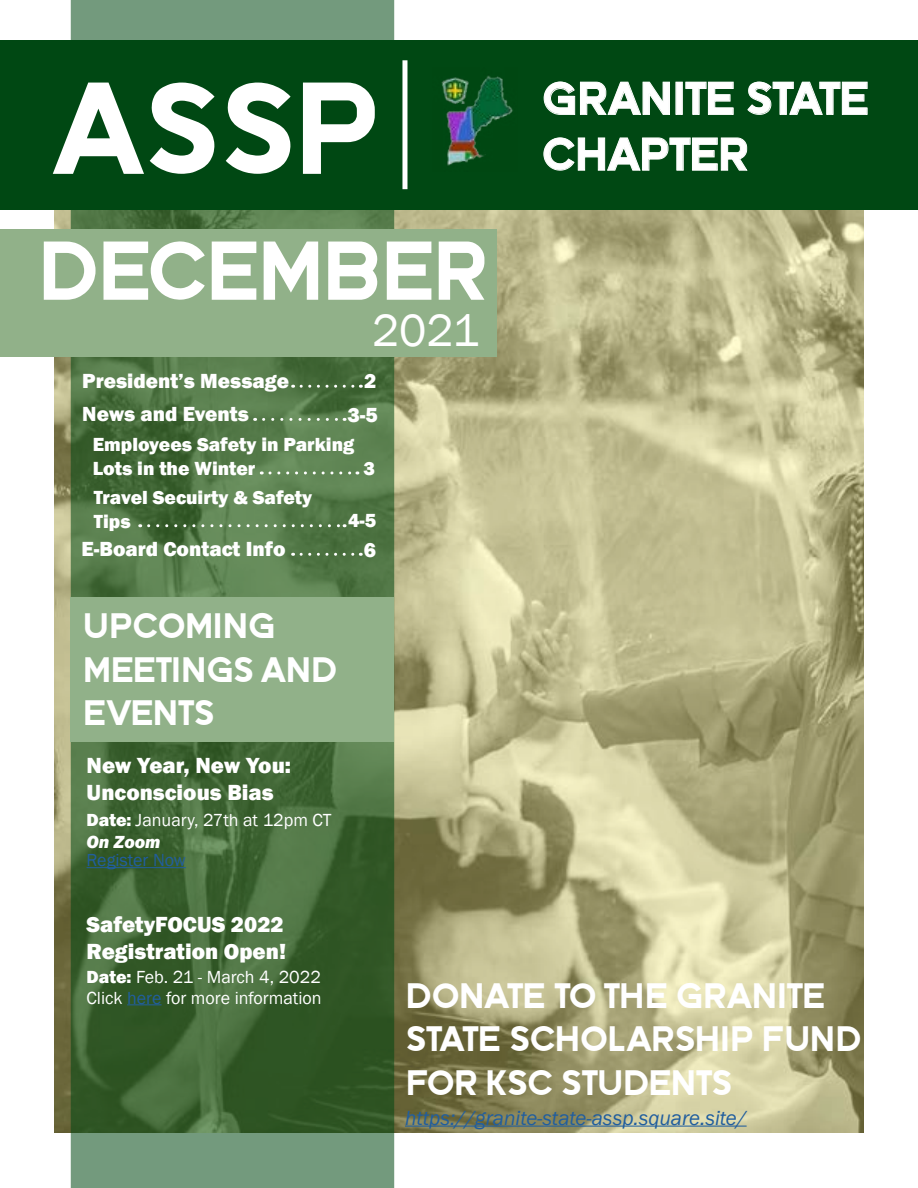
<style>
.page{position:relative;width:918px;height:1188px;background:#fff}
.page>*{position:absolute;margin:0;border:0;box-sizing:border-box;transform-origin:0 0}
.t1{font:131.55px "Dance";color:#fff}
.t2{font:83.85px "Dance";letter-spacing:-.05em;color:#fff}
.t3{font:46.5px "Dance";letter-spacing:-.035em;color:#fff}
.t4{font:46.5px "Franklin Gothic";color:#fff}
.t5{font:36px/43.2px "Dance";letter-spacing:-.03em;color:#fff}
.t6{font:800 22.5px/27px "Franklin Gothic";color:#fff}
.t7{font:800 21px "Franklin Gothic";color:#fff}
.t8{font:italic 21px "Franklin Gothic";color:#215e9e}
.t9{font:800 19.5px/23.4px "Franklin Gothic";color:#fff}
.t10{font:18px/21.6px "Franklin Gothic";color:#fff}
.t11{font:18px "Franklin Gothic";color:#215e9e}
.s1{font-weight:800}
.s2{font-weight:800;font-style:italic}
.s3{color:#215e9e}
</style>
<div class="page">
<img style="left:54px;top:209px;width:810px;height:923px">
<svg style="left:71px;top:0;width:323px;height:1188px;background:#4b7143"></svg>
<div style="left:1px;top:229px;width:496px;height:128px;background:#91b189"></div>
<div style="left:0;top:40px;width:918px;height:169px;background:#004813"></div>
<svg style="left:543px;top:81px;width:127px;height:34px"></svg>
<svg style="left:685px;top:81px;width:49px;height:34px"></svg>
<svg style="left:747px;top:81px;width:121px;height:34px"></svg>
<svg style="left:543px;top:137px;width:204px;height:34px"></svg>
<img style="left:441px;top:75px;width:72px;height:91px">
<div style="left:402px;top:60px;width:5px;height:129px;background:#fff"></div>
<div style="left:71px;top:598px;width:323px;height:144px;background:#91b189"></div>
<svg style="left:301px;top:385px;width:60px;height:3px"></svg>
<svg style="left:264px;top:418px;width:81px;height:3px"></svg>
<svg style="left:270px;top:471px;width:88px;height:3px"></svg>
<svg style="left:301px;top:553px;width:60px;height:3px"></svg>
<svg style="left:149px;top:524px;width:196px;height:3px"></svg>
<hr style="left:127px;top:1004px;width:35px;height:1px;background:#215e9e">
<hr style="left:87px;top:867px;width:99px;height:1px;background:#215e9e">
<hr style="left:405px;top:1126px;width:342px;height:1px;background:#215e9e">
<h1 class="t1" style="left:52px;top:82px;width:333px">ASSP</h1>
<h2 class="t2" style="left:38px;top:241px;width:452px">DECEMBER</h2>
<h3 class="t4" style="left:372px;top:301px;width:109px">2021</h3>
<p class="t7" style="left:82px;top:368px;width:208px">President’s Message</p>
<p class="t7" style="left:364px;top:368px;width:14px">2</p>
<p class="t7" style="left:82px;top:400px;width:168px">News and Events</p>
<p class="t7" style="left:348px;top:401px;width:32px">3-5</p>
<p class="t9" style="left:93px;top:433px;width:263px">Employees Safety in Parking<br>Lots in the Winter</p>
<p class="t9" style="left:363px;top:457px;width:13px">3</p>
<p class="t9" style="left:94px;top:486px;width:220px">Travel Secuirty &amp; Safety<br>Tips</p>
<p class="t9" style="left:348px;top:508px;width:30px">4-5</p>
<p class="t7" style="left:82px;top:536px;width:205px">E-Board Contact Info</p>
<p class="t7" style="left:364px;top:536px;width:14px">6</p>
<h3 class="t5" style="left:83px;top:606px;width:256px">UPCOMING<br>MEETINGS AND<br>EVENTS</h3>
<p class="t6" style="left:87px;top:752px;width:206px">New Year, New You:<br>Unconscious Bias</p>
<p class="t10" style="left:87px;top:810px;width:247px"><span class="s1">Date:</span> January, 27th at 12pm CT<br><span class="s2">On Zoom</span></p>
<p class="t11" style="left:87px;top:849px;width:101px">Register Now</p>
<h3 class="t3" style="left:542px;top:82px;width:330px">GRANITE STATE</h3>
<h3 class="t3" style="left:542px;top:138px;width:208px">CHAPTER</h3>
<p class="t6" style="left:87px;top:911px;width:201px">SafetyFOCUS 2022<br>Registration Open!</p>
<p class="t10" style="left:87px;top:967px;width:237px;line-height:20.7px"><span class="s1">Date:</span> Feb. 21 - March 4, 2022<br>Click <span class="s3">here</span> for more information</p>
<h3 class="t5" style="left:405px;top:976px;width:458px">DONATE TO THE GRANITE<br>STATE SCHOLARSHIP FUND<br>FOR KSC STUDENTS</h3>
<p class="t8" style="left:405px;top:1104px;width:343px">https://granite-state-assp.square.site/</p>
</div>
